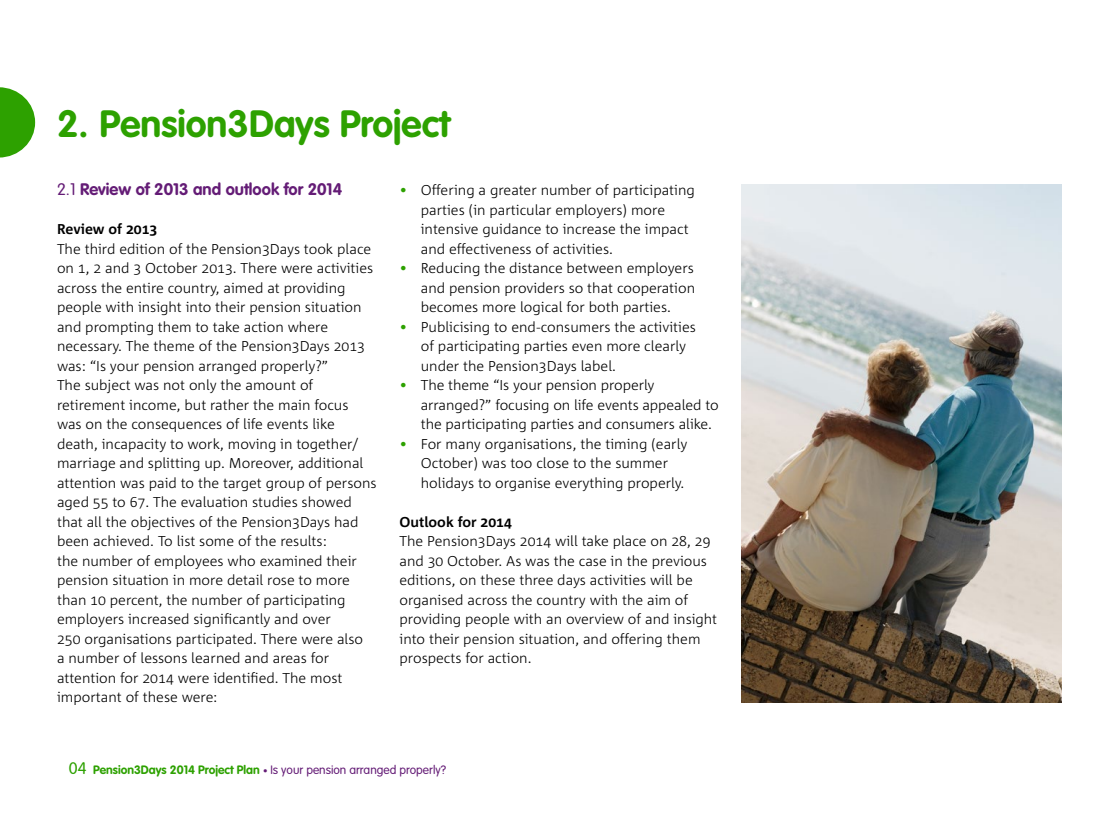
<style>
.page{position:relative;width:1119px;height:817px;background:#fff}
.page>*{position:absolute;margin:0;border:0;box-sizing:border-box;transform-origin:0 0}
.t1{font:700 37.5px "VAG Rounded Std";color:#2da100}
.t2{font:700 16.5px "VAG Rounded Std";color:#641c76}
.t3{font:300 14.25px/19.5px "Corpid";color:#000}
.t4{font:700 14.25px "Corpid";color:#000}
.t5{font:300 12px "VAG Rounded Std";color:#641c76}
.s1{font-weight:300}
.s2{color:#2da100}
.s3{font-size:16.5px;color:#2da100}
.s4{font-weight:700;color:#2da100}
.s5{font-size:9px}
</style>
<div class="page">
<svg style="left:0;top:87px;width:35px;height:70px"></svg>
<img style="left:742px;top:185px;width:319px;height:517px">
<h1 class="t1" style="left:57px;top:101px;width:394px">2. Pension3Days Project</h1>
<p class="t2" style="left:57px;top:180px;width:287px"><span class="s1">2.1</span> Review of 2013 and outlook for 2014</p>
<p class="t4" style="left:57px;top:221px;width:102px">Review of 2013</p>
<p class="t3" style="left:57px;top:239px;width:321px">The third edition of the Pension3Days took place on 1, 2 and 3 October 2013. There were activities across the entire country, aimed at providing people with insight into their pension situation and prompting them to take action where necessary. The theme of the Pension3Days 2013 was: “Is your pension arranged properly?”<br>The subject was not only the amount of retirement income, but rather the main focus was on the consequences of life events like death, incapacity to work, moving in together/ marriage and splitting up. Moreover, additional attention was paid to the target group of persons aged 55 to 67. The evaluation studies showed that all the objectives of the Pension3Days had been achieved. To list some of the results:<br>the number of employees who examined their pension situation in more detail rose to more than 10 percent, the number of participating employers increased significantly and over<br>250 organisations participated. There were also<br>a number of lessons learned and areas for attention for 2014 were identified. The most important of these were:</p>
<p class="t3" style="left:421px;top:180px;width:275px;text-indent:-21px"><span class="s2">•</span> Offering a greater number of participating parties (in particular employers) more intensive guidance to increase the impact and effectiveness of activities.</p>
<p class="t3" style="left:421px;top:258px;width:276px;text-align:justify;text-indent:-21px"><span class="s2">•</span> Reducing the distance between employers and pension providers so that cooperation becomes more logical for both parties.</p>
<p class="t3" style="left:421px;top:317px;width:276px;text-indent:-21px"><span class="s2">•</span> Publicising to end-consumers the activities of participating parties even more clearly under the Pension3Days label.</p>
<p class="t3" style="left:421px;top:375px;width:299px;text-indent:-21px"><span class="s2">•</span> The theme “Is your pension properly arranged?” focusing on life events appealed to the participating parties and consumers alike.</p>
<p class="t3" style="left:421px;top:434px;width:268px;text-indent:-21px"><span class="s2">•</span> For many organisations, the timing (early<br>October) was too close to the summer holidays to organise everything properly.</p>
<p class="t4" style="left:399px;top:513px;width:114px">Outlook for 2014</p>
<p class="t3" style="left:399px;top:531px;width:319px">The Pension3Days 2014 will take place on 28, 29 and 30 October. As was the case in the previous editions, on these three days activities will be organised across the country with the aim of providing people with an overview of and insight into their pension situation, and offering them prospects for action.</p>
<p class="t5" style="left:69px;top:762px;width:379px"><span class="s3">04</span> <span class="s4">Pension3Days 2014 Project Plan</span> <span class="s5">•</span> Is your pension arranged properly?</p>
</div>
